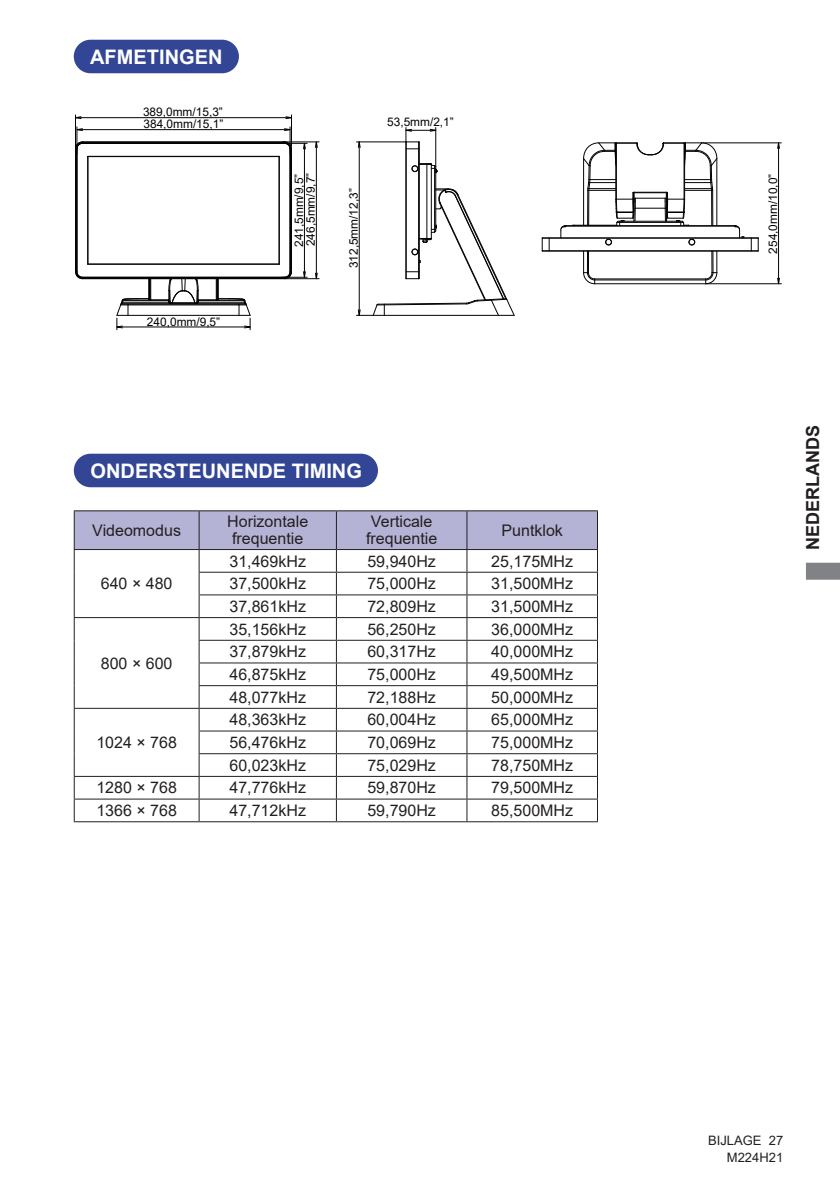
<style>
.page{position:relative;width:840px;height:1191px;background:#fff}
.page>*{position:absolute;margin:0;border:0;box-sizing:border-box;transform-origin:0 0}
.t1{font:700 20px "Arial";color:#fff}
.t2{font:700 18px "Arial";color:#231f20}
.t3{font:16px/17px "Arial";color:#231f20;text-align:center}
.t4{font:13px "Arial";color:#231f20}
.t5{font:11.8px/12px "Arial";color:#030303}
</style>
<div class="page">
<svg style="left:806px;top:562px;width:33px;height:18px"></svg>
<div style="left:75px;top:41px;width:163px;height:31px;background:#334595;border-radius:16px"></div>
<div style="left:74px;top:40px;width:165px;height:33px;border:2px solid #334595;border-radius:16px"></div>
<div style="left:75px;top:455px;width:302px;height:31px;background:#334595;border-radius:16px"></div>
<div style="left:74px;top:454px;width:304px;height:33px;border:2px solid #334595;border-radius:16px"></div>
<hr style="left:75px;top:149px;width:1px;height:123px;background:#030303">
<hr style="left:82px;top:278px;width:202px;height:1px;background:#030303">
<hr style="left:82px;top:142px;width:202px;height:1px;background:#030303">
<hr style="left:290px;top:149px;width:1px;height:123px;background:#030303">
<hr style="left:291px;top:149px;width:1px;height:123px;background:#030303">
<hr style="left:542px;top:251px;width:215px;height:1px;background:#030303">
<hr style="left:542px;top:250px;width:215px;height:1px;background:#030303">
<hr style="left:542px;top:238px;width:215px;height:1px;background:#030303">
<hr style="left:565px;top:226px;width:169px;height:1px;background:#030303">
<hr style="left:565px;top:225px;width:169px;height:1px;background:#030303">
<svg style="left:750px;top:238px;width:1px;height:13px"></svg>
<svg style="left:560px;top:225px;width:15px;height:13px"></svg>
<svg style="left:541px;top:237px;width:1px;height:14px"></svg>
<svg style="left:733px;top:225px;width:11px;height:13px"></svg>
<svg style="left:757px;top:237px;width:1px;height:14px"></svg>
<hr style="left:76px;top:149px;width:1px;height:123px;background:#030303">
<hr style="left:77px;top:149px;width:1px;height:123px;background:#030303">
<hr style="left:87px;top:156px;width:1px;height:108px;background:#030303">
<hr style="left:88px;top:157px;width:1px;height:107px;background:#030303">
<hr style="left:82px;top:277px;width:202px;height:1px;background:#030303">
<hr style="left:88px;top:264px;width:191px;height:1px;background:#030303">
<hr style="left:88px;top:156px;width:191px;height:1px;background:#030303">
<hr style="left:82px;top:143px;width:202px;height:1px;background:#030303">
<hr style="left:278px;top:157px;width:1px;height:107px;background:#030303">
<hr style="left:279px;top:156px;width:1px;height:108px;background:#030303">
<hr style="left:289px;top:149px;width:1px;height:123px;background:#030303">
<svg style="left:75px;top:271px;width:8px;height:8px"></svg>
<hr style="left:594px;top:283px;width:111px;height:1px;background:#030303">
<hr style="left:594px;top:280px;width:111px;height:1px;background:#030303">
<hr style="left:594px;top:278px;width:111px;height:1px;background:#030303">
<svg style="left:705px;top:251px;width:12px;height:32px"></svg>
<svg style="left:583px;top:251px;width:12px;height:33px"></svg>
<svg style="left:582px;top:142px;width:135px;height:84px"></svg>
<svg style="left:605px;top:239px;width:6px;height:6px"></svg>
<svg style="left:688px;top:239px;width:6px;height:6px"></svg>
<svg style="left:76px;top:127px;width:7px;height:27px"></svg>
<hr style="left:79px;top:129px;width:211px;height:1px;background:#030303">
<hr style="left:75px;top:115px;width:1px;height:36px;background:#030303">
<hr style="left:291px;top:115px;width:1px;height:31px;background:#030303">
<hr style="left:75px;top:117px;width:216px;height:1px;background:#030303">
<hr style="left:282px;top:142px;width:37px;height:1px;background:#030303">
<hr style="left:285px;top:278px;width:34px;height:1px;background:#030303">
<hr style="left:316px;top:142px;width:1px;height:137px;background:#030303">
<svg style="left:281px;top:127px;width:26px;height:27px"></svg>
<svg style="left:281px;top:271px;width:26px;height:9px"></svg>
<hr style="left:304px;top:144px;width:1px;height:133px;background:#030303">
<svg style="left:114px;top:279px;width:138px;height:51px"></svg>
<hr style="left:117px;top:327px;width:133px;height:1px;background:#030303">
<hr style="left:701px;top:142px;width:79px;height:1px;background:#030303">
<hr style="left:705px;top:283px;width:75px;height:1px;background:#030303">
<hr style="left:777px;top:143px;width:1px;height:141px;background:#030303">
<hr style="left:405px;top:142px;width:1px;height:137px;background:#030303">
<hr style="left:426px;top:164px;width:1px;height:74px;background:#030303">
<hr style="left:430px;top:164px;width:1px;height:74px;background:#030303">
<hr style="left:434px;top:165px;width:1px;height:67px;background:#030303">
<hr style="left:435px;top:167px;width:1px;height:64px;background:#030303">
<svg style="left:411px;top:163px;width:26px;height:10px"></svg>
<hr style="left:356px;top:142px;width:50px;height:1px;background:#030303">
<hr style="left:358px;top:142px;width:1px;height:173px;background:#030303">
<svg style="left:429px;top:129px;width:8px;height:3px"></svg>
<svg style="left:403px;top:127px;width:16px;height:22px"></svg>
<hr style="left:435px;top:127px;width:1px;height:40px;background:#030303">
<hr style="left:405px;top:130px;width:30px;height:1px;background:#030303">
<hr style="left:418px;top:142px;width:1px;height:137px;background:#030303">
<svg style="left:356px;top:187px;width:158px;height:129px"></svg>
<hr style="left:74px;top:510px;width:125px;height:1px;background:#231f20">
<hr style="left:199px;top:510px;width:137px;height:1px;background:#231f20">
<hr style="left:336px;top:510px;width:130px;height:1px;background:#231f20">
<hr style="left:466px;top:510px;width:131px;height:1px;background:#231f20">
<svg style="left:74px;top:511px;width:523px;height:310px"></svg>
<hr style="left:74px;top:821px;width:125px;height:1px;background:#231f20">
<hr style="left:199px;top:821px;width:137px;height:1px;background:#231f20">
<hr style="left:336px;top:821px;width:130px;height:1px;background:#231f20">
<hr style="left:466px;top:821px;width:131px;height:1px;background:#231f20">
<p class="t1" style="left:90px;top:42px;width:134px">AFMETINGEN</p>
<p class="t5" style="left:143px;top:106px;width:81px">389,0mm/15,3”</p>
<p class="t5" style="left:143px;top:118px;width:81px">384,0mm/15,1”</p>
<p class="t5" style="left:147px;top:315px;width:75px">240,0mm/9,5”</p>
<p class="t5" style="left:292px;top:247px;width:76px;rotate:-90deg">241,5mm/9,5”<br>246,5mm/9,7”</p>
<p class="t5" style="left:347px;top:268px;width:81px;rotate:-90deg">312,5mm/12,3”</p>
<p class="t5" style="left:387px;top:116px;width:68px">53,5mm/2,1”</p>
<p class="t1" style="left:90px;top:456px;width:273px">ONDERSTEUNENDE TIMING</p>
<p class="t3" style="left:92px;top:522px;width:90px">Videomodus</p>
<p class="t3" style="left:227px;top:513px;width:82px">Horizontale frequentie</p>
<p class="t3" style="left:366px;top:513px;width:73px">Verticale frequentie</p>
<p class="t3" style="left:501px;top:522px;width:63px">Puntklok</p>
<p class="t3" style="left:101px;top:575px;width:73px">640 × 480</p>
<p class="t3" style="left:229px;top:552px;width:78px">31,469kHz</p>
<p class="t3" style="left:367px;top:552px;width:70px">59,940Hz</p>
<p class="t3" style="left:491px;top:552px;width:83px">25,175MHz</p>
<p class="t3" style="left:229px;top:575px;width:78px">37,500kHz</p>
<p class="t3" style="left:367px;top:575px;width:70px">75,000Hz</p>
<p class="t3" style="left:491px;top:575px;width:83px">31,500MHz</p>
<p class="t3" style="left:229px;top:598px;width:78px">37,861kHz</p>
<p class="t3" style="left:367px;top:598px;width:70px">72,809Hz</p>
<p class="t3" style="left:491px;top:598px;width:83px">31,500MHz</p>
<p class="t3" style="left:101px;top:654px;width:73px">800 × 600</p>
<p class="t3" style="left:96px;top:734px;width:82px">1024 × 768</p>
<p class="t3" style="left:229px;top:620px;width:78px">35,156kHz</p>
<p class="t3" style="left:367px;top:620px;width:70px">56,250Hz</p>
<p class="t3" style="left:491px;top:620px;width:83px">36,000MHz</p>
<p class="t3" style="left:229px;top:643px;width:78px">37,879kHz</p>
<p class="t3" style="left:367px;top:643px;width:70px">60,317Hz</p>
<p class="t3" style="left:491px;top:643px;width:83px">40,000MHz</p>
<p class="t3" style="left:229px;top:666px;width:78px">46,875kHz</p>
<p class="t3" style="left:367px;top:666px;width:70px">75,000Hz</p>
<p class="t3" style="left:491px;top:666px;width:83px">49,500MHz</p>
<p class="t3" style="left:229px;top:688px;width:78px">48,077kHz</p>
<p class="t3" style="left:367px;top:688px;width:70px">72,188Hz</p>
<p class="t3" style="left:491px;top:688px;width:83px">50,000MHz</p>
<p class="t3" style="left:229px;top:711px;width:78px">48,363kHz</p>
<p class="t3" style="left:367px;top:711px;width:70px">60,004Hz</p>
<p class="t3" style="left:491px;top:711px;width:83px">65,000MHz</p>
<p class="t3" style="left:229px;top:734px;width:78px">56,476kHz</p>
<p class="t3" style="left:367px;top:734px;width:70px">70,069Hz</p>
<p class="t3" style="left:491px;top:734px;width:83px">75,000MHz</p>
<p class="t3" style="left:229px;top:756px;width:78px">60,023kHz</p>
<p class="t3" style="left:367px;top:756px;width:70px">75,029Hz</p>
<p class="t3" style="left:491px;top:756px;width:83px">78,750MHz</p>
<p class="t3" style="left:96px;top:779px;width:82px">1280 × 768</p>
<p class="t3" style="left:229px;top:779px;width:78px">47,776kHz</p>
<p class="t3" style="left:367px;top:779px;width:70px">59,870Hz</p>
<p class="t3" style="left:491px;top:779px;width:83px">79,500MHz</p>
<p class="t3" style="left:96px;top:802px;width:82px">1366 × 768</p>
<p class="t3" style="left:229px;top:802px;width:78px">47,712kHz</p>
<p class="t3" style="left:367px;top:802px;width:70px">59,790Hz</p>
<p class="t3" style="left:491px;top:802px;width:83px">85,500MHz</p>
<p class="t5" style="left:766px;top:254px;width:81px;rotate:-90deg">254,0mm/10,0”</p>
<p class="t2" style="left:799px;top:550px;width:126px;rotate:-90deg">NEDERLANDS</p>
<p class="t4" style="left:707px;top:1131px;width:77px">BIJLAGE 27</p>
<p class="t4" style="left:726px;top:1148px;width:58px">M224H21</p>
</div>
